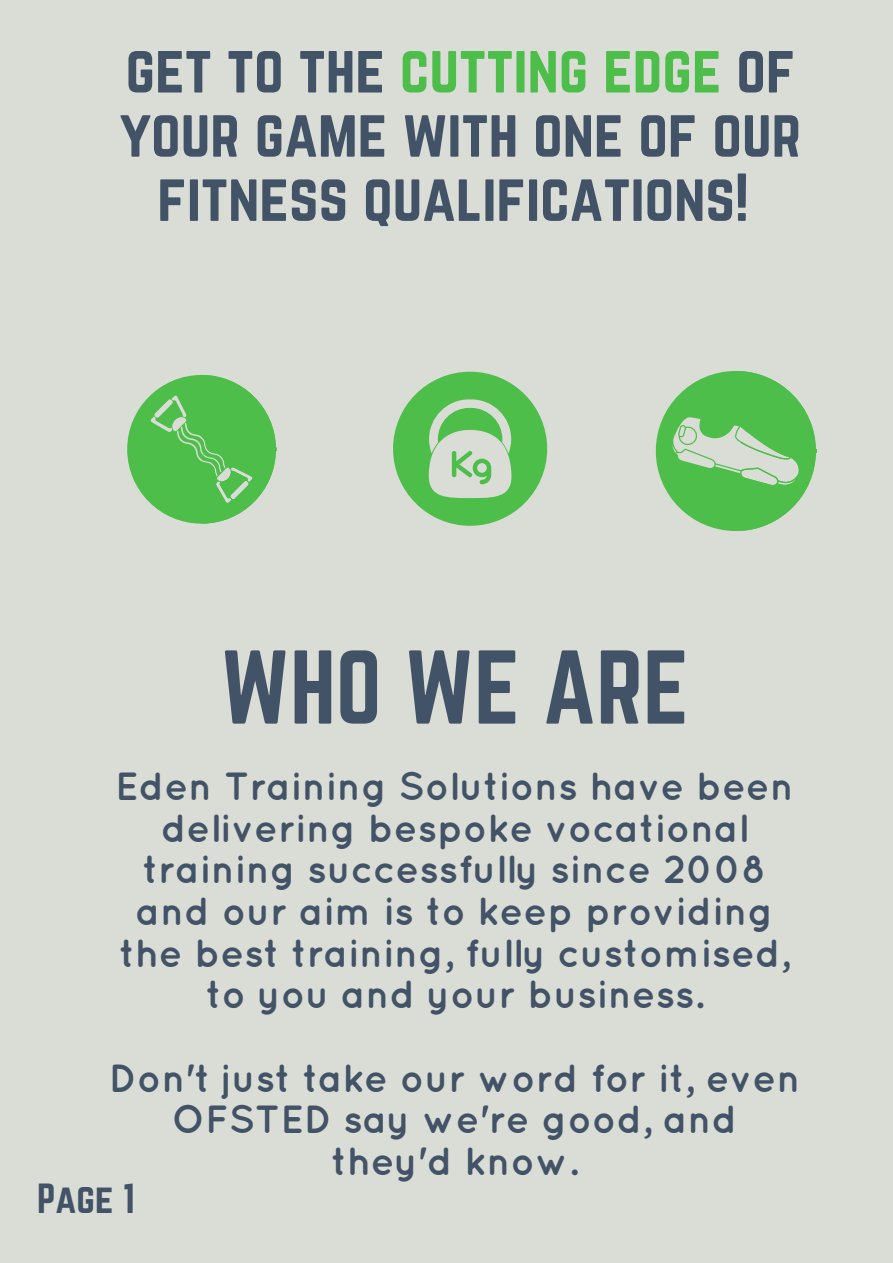
<style>
.page{position:relative;width:893px;height:1263px;background:#daddd5}
.page>*{position:absolute;margin:0;border:0;box-sizing:border-box;transform-origin:0 0}
.t1{font:91.5px "Norwester";color:#435367}
.t2{font:59.25px/64.2px "Norwester";color:#435367;text-align:center}
.t3{font:700 39.3px/41.7px "Quicksand";color:#435367;text-align:center}
.t4{font:37.05px "Norwester";color:#435367}
.s1{color:#4ebe4b}
</style>
<div class="page">
<svg style="left:127px;top:375px;width:149px;height:149px"></svg>
<svg style="left:393px;top:372px;width:154px;height:154px"></svg>
<svg style="left:656px;top:371px;width:160px;height:160px"></svg>
<h2 class="t2" style="left:120px;top:40px;width:683px">get to the <span class="s1">cutting edge</span> of your game with one of our fitness qualifications!</h2>
<h1 class="t1" style="left:220px;top:643px;width:470px">WHO WE ARE</h1>
<p class="t3" style="left:115px;top:765px;width:680px">Eden Training Solutions have been delivering bespoke vocational training successfully since 2008 and our aim is to keep providing the best training, fully customised, to you and your business.</p>
<p class="t3" style="left:109px;top:1056px;width:693px">Don't just take our word for it, even<br>OFSTED say we're good, and they'd know.</p>
<p class="t4" style="left:37px;top:1180px;width:99px">Page 1</p>
</div>
